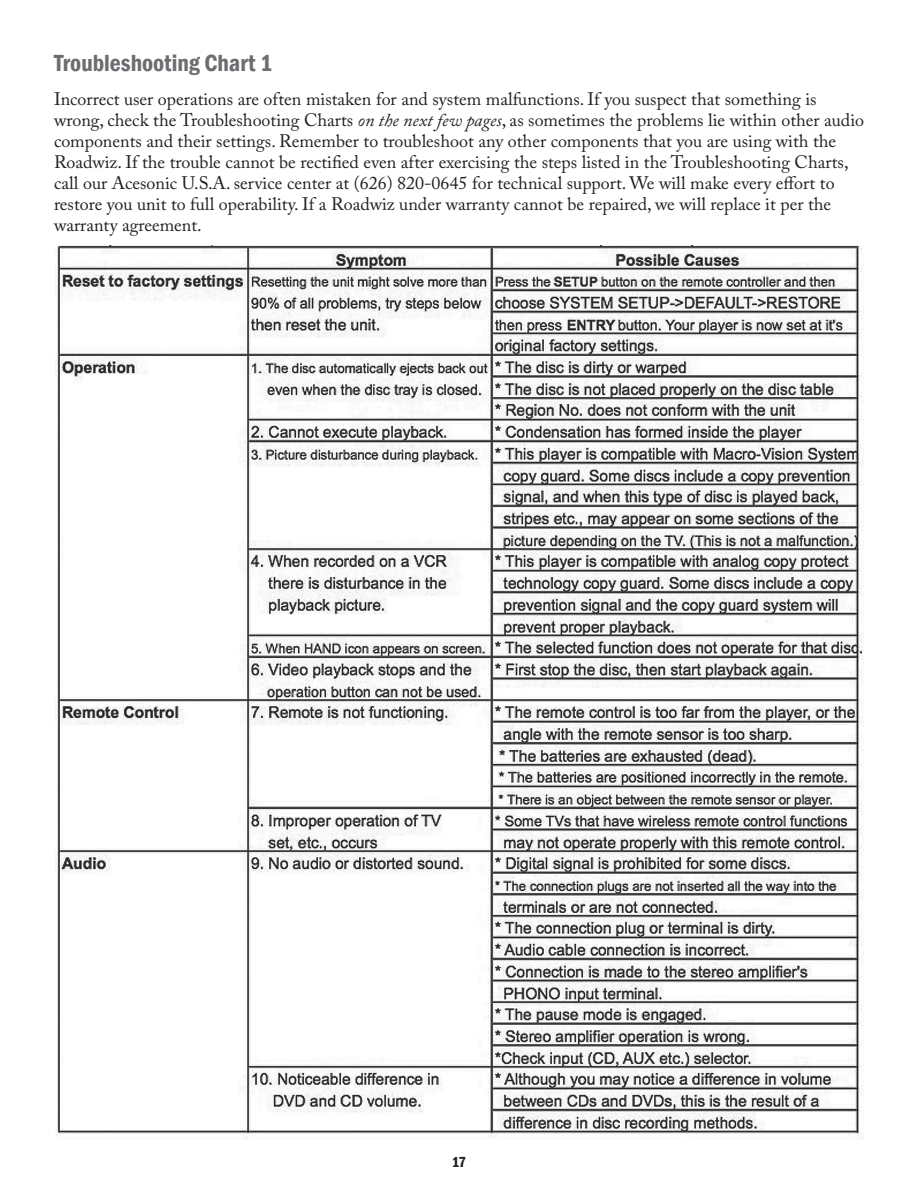
<style>
.page{position:relative;width:918px;height:1188px;background:#fff}
.page>*{position:absolute;margin:0;border:0;box-sizing:border-box;transform-origin:0 0}
.t1{font:600 condensed 24px "Franklin Gothic";color:#6c6d70}
.t2{font:18px/21px "Adobe Caslon Pro";color:#231f20}
.t3{font:600 condensed 15px "Franklin Gothic";color:#231f20}
.s1{font-style:italic}
</style>
<div class="page">
<img style="left:55px;top:246px;width:809px;height:894px">
<h1 class="t1" style="left:54px;top:47px;width:220px">Troubleshooting Chart 1</h1>
<p class="t2" style="left:54px;top:89px;width:812px">Incorrect user operations are often mistaken for and system malfunctions. If you suspect that something is wrong, check the Troubleshooting Charts <span class="s1">on the next few pages</span>, as sometimes the problems lie within other audio components and their settings. Remember to troubleshoot any other components that you are using with the Roadwiz. If the trouble cannot be rectified even after exercising the steps listed in the Troubleshooting Charts, call our Acesonic U.S.A. service center at (626) 820-0645 for technical support. We will make every effort to restore you unit to full operability. If a Roadwiz under warranty cannot be repaired, we will replace it per the warranty agreement.</p>
<p class="t3" style="left:452px;top:1152px;width:16px">17</p>
</div>
